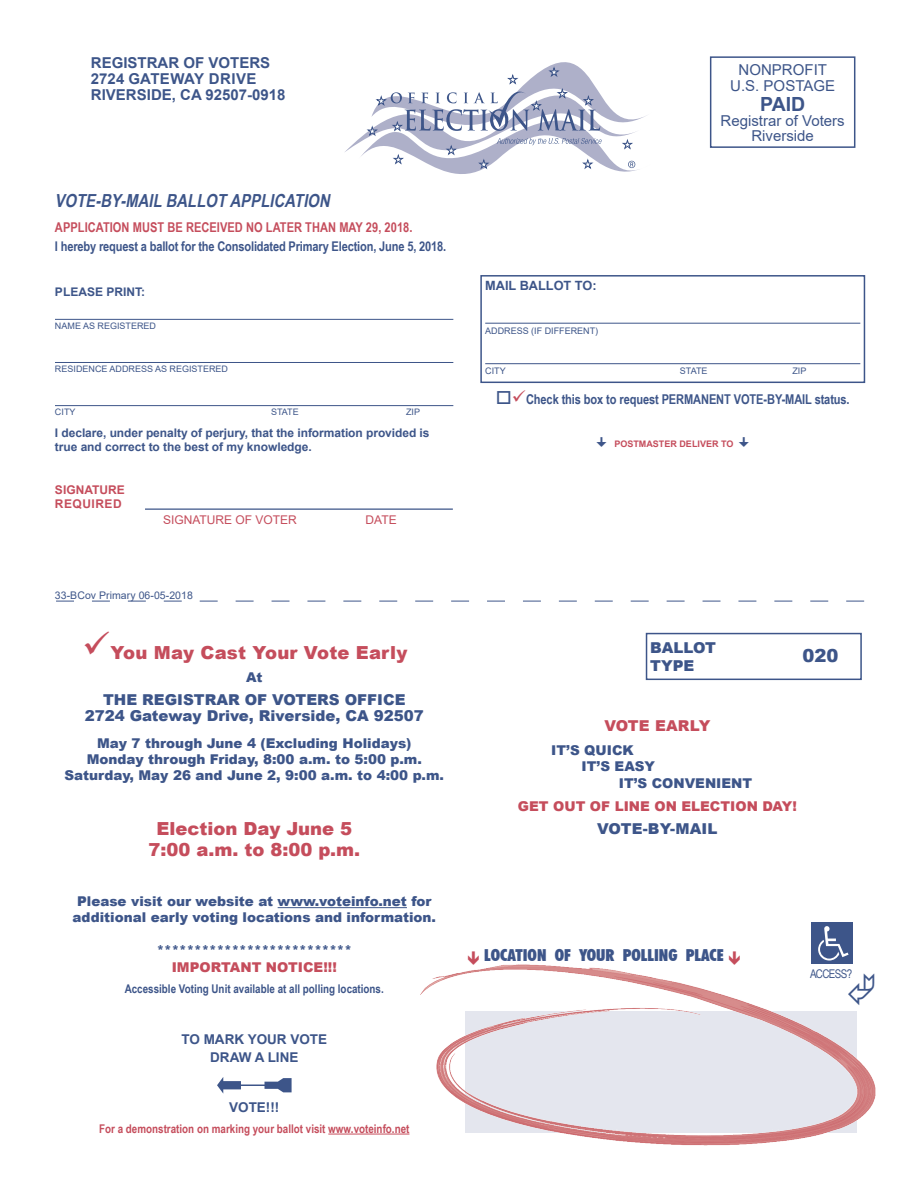
<style>
.page{position:relative;width:918px;height:1186px;background:#fff}
.page>*{position:absolute;margin:0;border:0;box-sizing:border-box;transform-origin:0 0}
.t1{font:700 19.5px "Arial";color:#3d5589}
.t2{font:900 18px/21.6px "Arial";color:#c54d5c;text-align:center}
.t3{font:italic 700 18px "Arial Narrow";color:#3d5589}
.t4{font:900 18px "Arial";color:#3d5589}
.t5{font:900 condensed 16.5px "Futura BT";color:#3d5589}
.t6{font:900 15px/16.5px "Arial";color:#3d5589;text-align:center}
.t7{font:700 15px/15.8px "Arial";color:#3d5589}
.t8{font:15px/16.5px "Arial";color:#3d5589;text-align:center}
.t9{font:900 15px "Arial";letter-spacing:.01em;color:#c54d5c}
.t10{font:900 13.5px/16.4px "Arial";color:#3d5589;text-align:center}
.t11{font:700 13.5px "Arial Narrow";letter-spacing:-.01em;color:#3d5589}
.t12{font:700 13.5px "Arial Narrow";letter-spacing:.005em;color:#c54d5c}
.t13{font:900 13.5px "Arial";color:#c54d5c}
.t14{font:700 13.5px/18px "Arial";color:#3d5589;text-align:center}
.t15{font:700 13.35px "Arial Narrow";letter-spacing:-.01em;color:#3d5589}
.t16{font:700 12.75px "Arial";color:#3d5589}
.t17{font:700 12px "Arial Narrow";color:#c54d5c}
.t18{font:700 12px "Arial Narrow";color:#3d5589}
.t19{font:12px "Arial";color:#c54d5c}
.t20{font:700 12px/13.5px "Arial";color:#c54d5c}
.t21{font:12px "Arial Narrow";letter-spacing:-.05em;color:#3d5589}
.t22{font:700 11.85px/13.5px "Arial";letter-spacing:-.005em;color:#3d5589}
.t23{font:10.5px "Arial";letter-spacing:.005em;color:#3d5589}
.t24{font:9px "Arial";color:#3d5589}
.t25{font:700 9px "Arial";color:#c54d5c}
.t26{font:8.85px "Arial";color:#3d5589}
.s1{color:#c54d5c}
</style>
<div class="page">
<div style="left:710px;top:56px;width:145px;height:92px;border:2px solid #3d5589"></div>
<hr style="left:55px;top:319px;width:398px;height:1px;background:#3d5589">
<hr style="left:55px;top:362px;width:398px;height:1px;background:#3d5589">
<hr style="left:55px;top:405px;width:398px;height:1px;background:#3d5589">
<hr style="left:145px;top:508px;width:308px;height:2px;background:#3d5589">
<hr style="left:278px;top:907px;width:129px;height:1px;background:#3d5589">
<hr style="left:328px;top:1134px;width:81px;height:1px;background:#c54d5c">
<svg style="left:217px;top:1077px;width:75px;height:17px"></svg>
<hr style="left:485px;top:323px;width:375px;height:1px;background:#3d5589">
<hr style="left:485px;top:363px;width:375px;height:1px;background:#3d5589">
<div style="left:480px;top:275px;width:385px;height:108px;border:2px solid #3d5589"></div>
<svg style="left:345px;top:62px;width:302px;height:112px"></svg>
<img style="left:420px;top:964px;width:455px;height:182px">
<div style="left:646px;top:633px;width:216px;height:47px;border:2px solid #3d5589"></div>
<svg style="left:56px;top:601px;width:808px;height:1px"></svg>
<div style="left:812px;top:923px;width:41px;height:41px;background:#3d5589"></div>
<svg style="left:818px;top:926px;width:30px;height:34px"></svg>
<svg style="left:848px;top:974px;width:26px;height:31px"></svg>
<p class="t7" style="left:91px;top:55px;width:196px">REGISTRAR OF VOTERS<br>2724 GATEWAY DRIVE<br>RIVERSIDE, CA 92507-0918</p>
<p class="t8" style="left:730px;top:61px;width:106px">NONPROFIT<br>U.S. POSTAGE</p>
<h1 class="t1" style="left:760px;top:90px;width:47px">PAID</h1>
<p class="t8" style="left:720px;top:113px;width:126px;line-height:15px">Registrar of Voters<br>Riverside</p>
<h2 class="t3" style="left:55px;top:187px;width:281px">VOTE-BY-MAIL BALLOT APPLICATION</h2>
<p class="t12" style="left:55px;top:217px;width:359px">APPLICATION MUST BE RECEIVED NO LATER THAN MAY 29, 2018.</p>
<p class="t15" style="left:55px;top:237px;width:393px">I hereby request a ballot for the Consolidated Primary Election, June 5, 2018.</p>
<p class="t22" style="left:55px;top:285px;width:92px">PLEASE PRINT:</p>
<p class="t26" style="left:55px;top:319px;width:103px">NAME AS REGISTERED</p>
<p class="t26" style="left:55px;top:363px;width:175px">RESIDENCE ADDRESS AS REGISTERED</p>
<p class="t26" style="left:55px;top:406px;width:22px">CITY</p>
<p class="t26" style="left:271px;top:406px;width:29px">STATE</p>
<p class="t26" style="left:406px;top:406px;width:16px">ZIP</p>
<p class="t22" style="left:55px;top:427px;width:376px">I declare, under penalty of perjury, that the information provided is true and correct to the best of my knowledge.</p>
<p class="t20" style="left:55px;top:484px;width:71px">SIGNATURE<br>REQUIRED</p>
<p class="t19" style="left:163px;top:512px;width:135px">SIGNATURE OF VOTER</p>
<p class="t19" style="left:365px;top:512px;width:33px">DATE</p>
<p class="t23" style="left:55px;top:588px;width:139px">33-BCov Primary 06-05-2018</p>
<h2 class="t2" style="left:82px;top:641px;width:327px">✓You May Cast Your Vote Early</h2>
<p class="t10" style="left:246px;top:669px;width:18px">At</p>
<p class="t6" style="left:85px;top:691px;width:341px">THE REGISTRAR OF VOTERS OFFICE<br>2724 Gateway Drive, Riverside, CA 92507</p>
<p class="t10" style="left:65px;top:734px;width:381px">May 7 through June 4 (Excluding Holidays)<br>Monday through Friday, 8:00 a.m. to 5:00 p.m.<br>Saturday, May 26 and June 2, 9:00 a.m. to 4:00 p.m.</p>
<h2 class="t2" style="left:148px;top:817px;width:213px">Election Day June 5<br>7:00 a.m. to 8:00 p.m.</h2>
<p class="t10" style="left:73px;top:892px;width:365px">Please visit our website at www.voteinfo.net for additional early voting locations and information.</p>
<p class="t10" style="left:157px;top:942px;width:197px">**************************</p>
<p class="t13" style="left:172px;top:957px;width:167px">IMPORTANT NOTICE!!!</p>
<p class="t18" style="left:125px;top:980px;width:261px">Accessible Voting Unit available at all polling locations.</p>
<p class="t14" style="left:181px;top:1030px;width:147px">TO MARK YOUR VOTE<br>DRAW A LINE</p>
<p class="t14" style="left:229px;top:1098px;width:52px">VOTE!!!</p>
<p class="t17" style="left:99px;top:1119px;width:312px">For a demonstration on marking your ballot visit www.voteinfo.net</p>
<p class="t16" style="left:485px;top:277px;width:113px">MAIL BALLOT TO:</p>
<p class="t24" style="left:485px;top:324px;width:115px">ADDRESS (IF DIFFERENT)</p>
<p class="t24" style="left:485px;top:365px;width:22px">CITY</p>
<p class="t24" style="left:680px;top:365px;width:29px">STATE</p>
<p class="t24" style="left:792px;top:365px;width:16px">ZIP</p>
<p class="t11" style="left:496px;top:389px;width:355px">□<span class="s1">✓</span>Check this box to request PERMANENT VOTE-BY-MAIL status.</p>
<p class="t25" style="left:614px;top:437px;width:120px">POSTMASTER DELIVER TO</p>
<p class="t6" style="left:650px;top:639px;width:67px">BALLOT</p>
<p class="t6" style="left:650px;top:657px;width:46px">TYPE</p>
<h2 class="t4" style="left:802px;top:642px;width:38px">020</h2>
<p class="t9" style="left:604px;top:715px;width:107px">VOTE EARLY</p>
<p class="t10" style="left:551px;top:741px;width:84px">IT’S QUICK</p>
<p class="t10" style="left:581px;top:758px;width:75px">IT’S EASY</p>
<p class="t10" style="left:619px;top:774px;width:135px">IT’S CONVENIENT</p>
<p class="t13" style="left:518px;top:796px;width:280px">GET OUT OF LINE ON ELECTION DAY!</p>
<p class="t6" style="left:597px;top:820px;width:122px">VOTE-BY-MAIL</p>
<p class="t5" style="left:484px;top:945px;width:241px">LOCATION OF YOUR POLLING PLACE</p>
<p class="t21" style="left:810px;top:965px;width:44px">ACCESS?</p>
</div>
